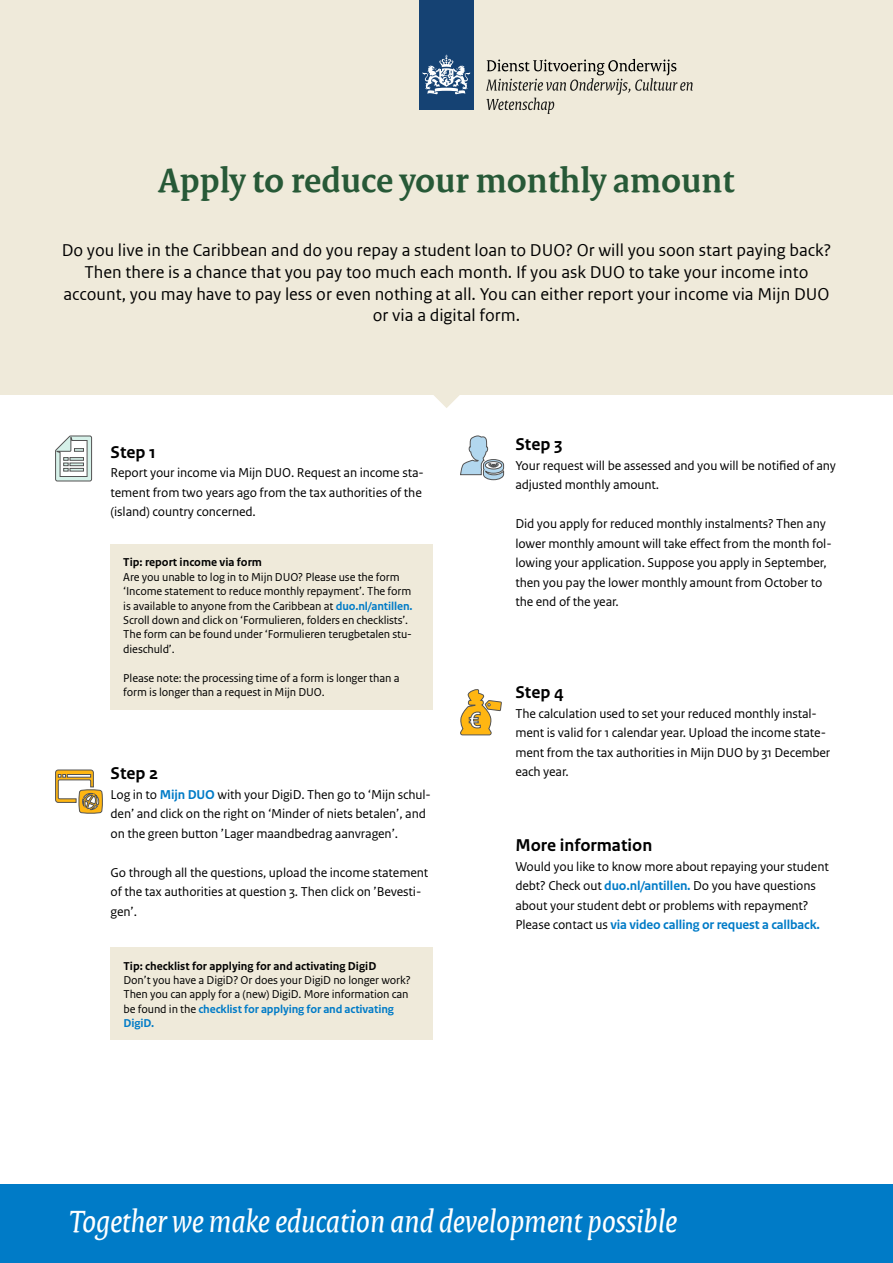
<style>
.page{position:relative;width:893px;height:1263px;background:#fff}
.page>*{position:absolute;margin:0;border:0;box-sizing:border-box;transform-origin:0 0}
.t1{font:700 36px "Rijksoverheid Serif Web";color:#275937}
.t2{font:italic 33px "Rijksoverheid Serif Web";color:#fff}
.t3{font:18px/21.6px "Rijksoverheid Sans Web Text";color:#000;text-align:center}
.t4{font:700 18px "Rijksoverheid Sans Text";color:#000}
.t5{font:13.5px/19.5px "Rijksoverheid Sans Text";letter-spacing:-.01em;color:#000}
.t6{font:12px/14.4px "Rijksoverheid Sans Text";letter-spacing:-.01em;color:#000}
.t7{font:700 12px "Rijksoverheid Sans Text";color:#000}
.s1{font-weight:700;color:#007bc7}
</style>
<div class="page">
<div style="left:111px;top:544px;width:322px;height:165px;background:#efeada"></div>
<div style="left:111px;top:947px;width:322px;height:93px;background:#efeada"></div>
<svg style="left:55px;top:435px;width:37px;height:47px"></svg>
<div style="left:70px;top:468px;width:14px;height:3px;background:#d6f1e9;border:1px solid #535353"></div>
<svg style="left:55px;top:769px;width:48px;height:45px"></svg>
<svg style="left:460px;top:689px;width:42px;height:46px"></svg>
<svg style="left:460px;top:435px;width:44px;height:45px"></svg>
<div style="left:0;top:0;width:893px;height:395px;background:#efeada"></div>
<div style="left:419px;top:0;width:55px;height:110px;background:#154273"></div>
<svg style="left:423px;top:55px;width:47px;height:40px"></svg>
<svg style="left:486px;top:59px;width:207px;height:55px"></svg>
<div style="left:0;top:1184px;width:893px;height:79px;background:#007bc7"></div>
<svg style="left:434px;top:395px;width:26px;height:13px"></svg>
<h1 class="t1" style="left:159px;top:158px;width:577px">Apply to reduce your monthly amount</h1>
<p class="t3" style="left:62px;top:240px;width:771px">Do you live in the Caribbean and do you repay a student loan to DUO? Or will you soon start paying back?<br>Then there is a chance that you pay too much each month. If you ask DUO to take your income into account, you may have to pay less or even nothing at all. You can either report your income via Mijn DUO or via a digital form.</p>
<h3 class="t4" style="left:111px;top:441px;width:47px">Step 1</h3>
<p class="t5" style="left:111px;top:463px;width:315px">Report your income via Mijn DUO. Request an income sta&shy;tement from two years ago from the tax authorities of the (island) country concerned.</p>
<p class="t7" style="left:123px;top:556px;width:140px">Tip: report income via form</p>
<p class="t6" style="left:123px;top:570px;width:291px">Are you unable to log in to Mijn DUO? Please use the form ‘Income statement to reduce monthly repayment’. The form is available to anyone from the Caribbean at <span class="s1">duo.nl/antillen.<br></span>Scroll down and click on ‘Formulieren, folders en checklists’.<br>The form can be found under ‘Formulieren terugbetalen stu&shy;dieschuld’.</p>
<p class="t6" style="left:123px;top:671px;width:278px">Please note: the processing time of a form is longer than a form is longer than a request in Mijn DUO.</p>
<h3 class="t4" style="left:111px;top:763px;width:49px">Step 2</h3>
<p class="t5" style="left:111px;top:785px;width:322px">Log in to <span class="s1">Mijn DUO</span> with your DigiD. Then go to ‘Mijn schul&shy;den’ and click on the right on ‘Minder of niets betalen’, and on the green button ’Lager maandbedrag aanvragen’.</p>
<p class="t5" style="left:111px;top:863px;width:319px">Go through all the questions, upload the income statement of the tax authorities at question 3. Then click on ’Bevesti&shy;gen’.</p>
<p class="t7" style="left:124px;top:959px;width:254px">Tip: checklist for applying for and activating DigiD</p>
<p class="t6" style="left:124px;top:973px;width:289px">Don’t you have a DigiD? Or does your DigiD no longer work?<br>Then you can apply for a (new) DigiD. More information can be found in the <span class="s1">checklist for applying for and activating DigiD.</span></p>
<h3 class="t4" style="left:515px;top:434px;width:49px">Step 3</h3>
<p class="t5" style="left:515px;top:456px;width:322px">Your request will be assessed and you will be notified of any adjusted monthly amount.</p>
<p class="t5" style="left:515px;top:514px;width:318px">Did you apply for reduced monthly instalments? Then any lower monthly amount will take effect from the month fol&shy;lowing your application. Suppose you apply in September, then you pay the lower monthly amount from October to the end of the year.</p>
<h3 class="t4" style="left:515px;top:682px;width:50px">Step 4</h3>
<p class="t5" style="left:515px;top:704px;width:317px">The calculation used to set your reduced monthly instal&shy;ment is valid for 1 calendar year. Upload the income state&shy;ment from the tax authorities in Mijn DUO by 31 December each year.</p>
<h3 class="t4" style="left:515px;top:835px;width:138px">More information</h3>
<p class="t5" style="left:515px;top:857px;width:315px">Would you like to know more about repaying your student debt? Check out <span class="s1">duo.nl/antillen.</span> Do you have questions about your student debt or problems with repayment?<br>Please contact us <span class="s1">via video calling or request a callback.</span></p>
<h2 class="t2" style="left:69px;top:1201px;width:609px">Together we make education and development possible</h2>
</div>
